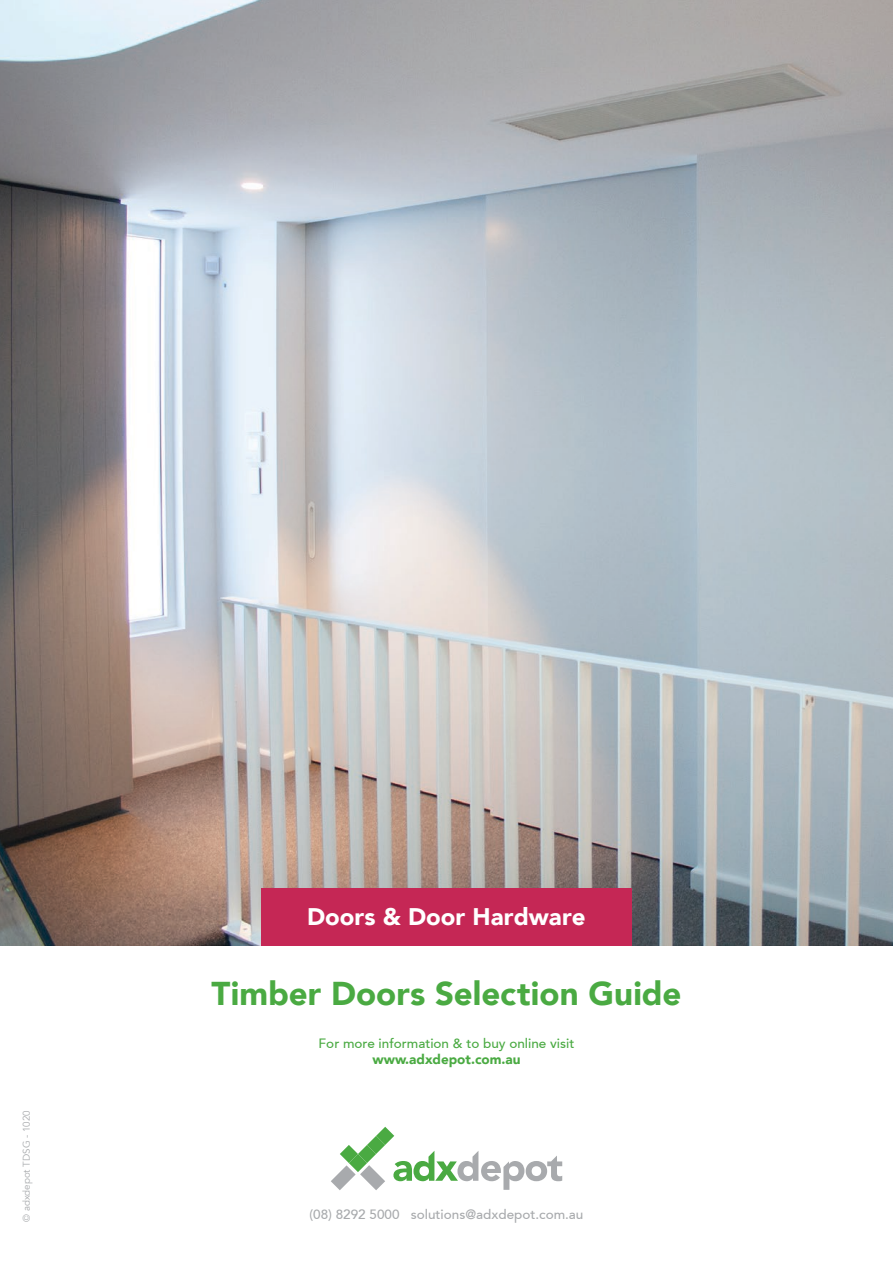
<style>
.page{position:relative;width:893px;height:1263px;background:#fff}
.page>*{position:absolute;margin:0;border:0;box-sizing:border-box;transform-origin:0 0}
.t1{font:900 33px "Avenir 95";color:#4aaa42}
.t2{font:900 24px "Avenir 95";color:#fff}
.t3{font:500 13.5px "Avenir 65";color:#a8aaad}
.t4{font:500 13.5px "Avenir 65";color:#4aaa42}
.t5{font:900 13.5px "Avenir";color:#4aaa42}
.t6{font:9.75px "Avenir";color:#a8aaad}
</style>
<div class="page">
<img style="left:0;top:0;width:893px;height:945px">
<div style="left:261px;top:888px;width:371px;height:57px;background:#c52755"></div>
<svg style="left:331px;top:1127px;width:231px;height:63px"></svg>
<p class="t6" style="left:22px;top:1222px;width:113px;rotate:-90deg">© adxdepot TDSG - 1020</p>
<h2 class="t2" style="left:307px;top:907px;width:280px">Doors &amp; Door Hardware</h2>
<h1 class="t1" style="left:212px;top:980px;width:471px">Timber Doors Selection Guide</h1>
<p class="t4" style="left:319px;top:1037px;width:257px">For more information &amp; to buy online visit</p>
<p class="t5" style="left:372px;top:1054px;width:149px">www.adxdepot.com.au</p>
<p class="t3" style="left:309px;top:1209px;width:275px">(08) 8292 5000 solutions@adxdepot.com.au</p>
</div>
